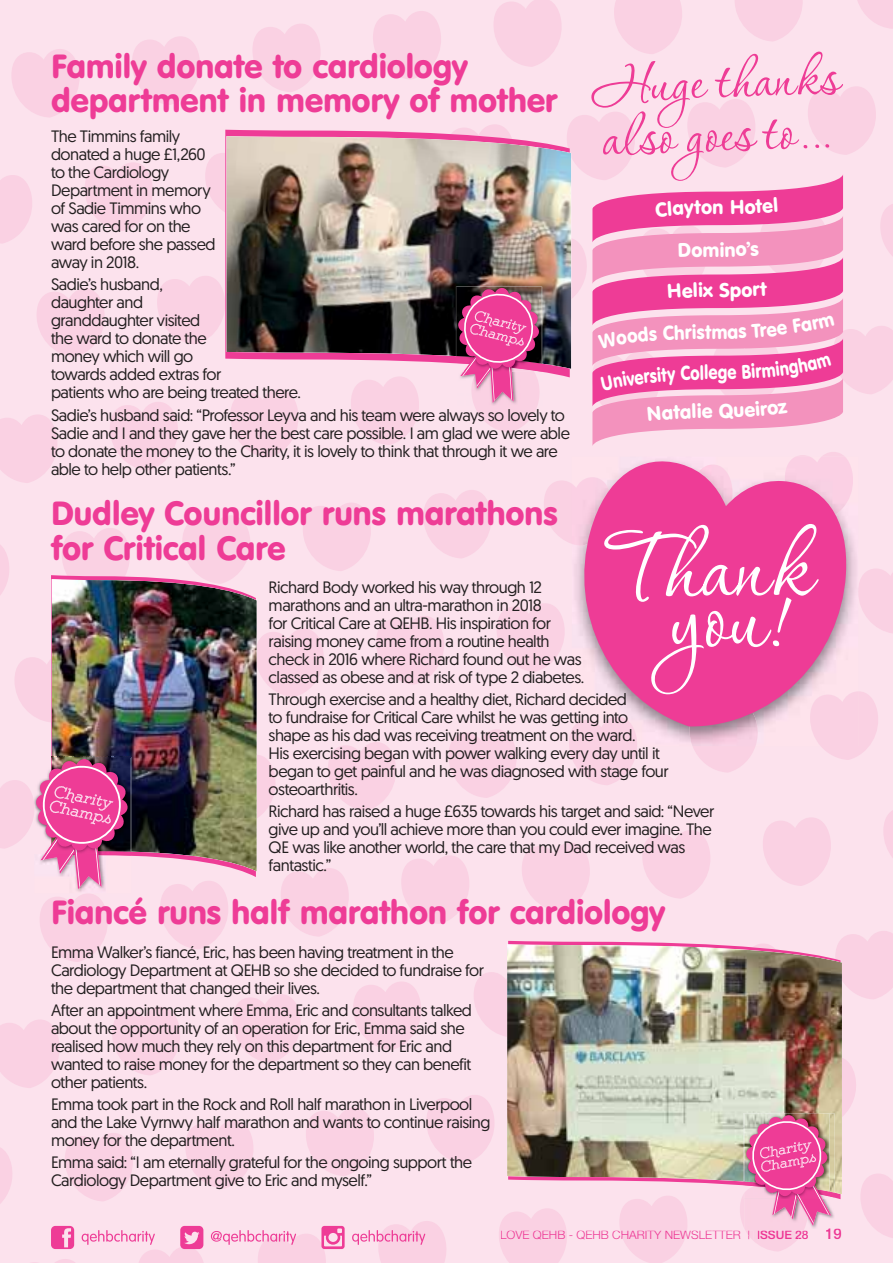
<style>
.page{position:relative;width:893px;height:1263px;background:#fff}
.page>*{position:absolute;margin:0;border:0;box-sizing:border-box;transform-origin:0 0}
.t1{font:33px/34.5px "VAG Rounded BT";letter-spacing:-.015em;color:#ee3c96}
.t2{font:19.5px "VAG Rounded BT";color:#fff}
.t3{font:19.5px "VAG Rounded BT";color:#fff;scale:.95 1}
.t4{font:19.5px "VAG Rounded BT";color:#fff;scale:.84 1}
.t5{font:16.5px/18px "Geomanist";letter-spacing:-.03em;color:#231f20}
.t6{font:500 15px "Helvetica Neue";color:#ed3995}
.t7{font:300 12px "Helvetica Neue";color:#ed3594}
.t8{font:500 12px "Helvetica Neue";color:#ed3594}
.s1{color:#ed3995}
.s2{font-weight:300}
</style>
<div class="page">
<img style="left:0;top:0;width:893px;height:1263px">
<h1 class="t1" style="left:51px;top:50px;width:508px">Family donate to cardiology department in memory of mother</h1>
<p class="t5" style="left:51px;top:129px;width:166px">The Timmins family donated a huge £1,260 to the Cardiology<br>Department in memory of Sadie Timmins who was cared for on the ward before she passed away in 2018.</p>
<p class="t5" style="left:51px;top:278px;width:251px">Sadie’s husband,<br>daughter and<br>granddaughter visited<br>the ward to donate the<br>money which will go<br>towards added extras for<br>patients who are being treated there.</p>
<p class="t5" style="left:51px;top:408px;width:520px">Sadie’s husband said: “Professor Leyva and his team were always so lovely to Sadie and I and they gave her the best care possible. I am glad we were able to donate the money to the Charity, it is lovely to think that through it we are able to help other patients.”</p>
<h1 class="t1" style="left:51px;top:498px;width:508px">Dudley Councillor runs marathons for Critical Care</h1>
<p class="t2" style="left:712px;top:197px;width:13px">n</p>
<p class="t2" style="left:703px;top:240px;width:24px">mi</p>
<p class="t2" style="left:719px;top:280px;width:12px">S</p>
<p class="t3" style="left:705px;top:322px;width:25px">tm</p>
<p class="t4" style="left:709px;top:363px;width:24px">eg</p>
<p class="t5" style="left:269px;top:580px;width:317px">Richard Body worked his way through 12 marathons and an ultra-marathon in 2018<br>for Critical Care at QEHB. His inspiration for raising money came from a routine health check in 2016 where Richard found out he was classed as obese and at risk of type 2 diabetes.</p>
<p class="t5" style="left:269px;top:692px;width:401px">Through exercise and a healthy diet, Richard decided<br>to fundraise for Critical Care whilst he was getting into shape as his dad was receiving treatment on the ward.<br>His exercising began with power walking every day until it began to get painful and he was diagnosed with stage four osteoarthritis.</p>
<p class="t5" style="left:269px;top:805px;width:447px">Richard has raised a huge £635 towards his target and said: “Never give up and you’ll achieve more than you could ever imagine. The QE was like another world, the care that my Dad received was fantastic.”</p>
<h1 class="t1" style="left:51px;top:896px;width:616px">Fiancé runs half marathon for cardiology</h1>
<p class="t5" style="left:51px;top:945px;width:435px">Emma Walker’s fiancé, Eric, has been having treatment in the<br>Cardiology Department at QEHB so she decided to fundraise for the department that changed their lives.</p>
<p class="t5" style="left:51px;top:1003px;width:423px">After an appointment where Emma, Eric and consultants talked about the opportunity of an operation for Eric, Emma said she realised how much they rely on this department for Eric and wanted to raise money for the department so they can benefit other patients.</p>
<p class="t5" style="left:51px;top:1097px;width:441px">Emma took part in the Rock and Roll half marathon in Liverpool and the Lake Vyrnwy half marathon and wants to continue raising money for the department.</p>
<p class="t5" style="left:51px;top:1155px;width:423px">Emma said: “I am eternally grateful for the ongoing support the<br>Cardiology Department give to Eric and myself.”</p>
<p class="t7" style="left:500px;top:1231px;width:242px">LOVE QEHB <span class="s1">- QEHB</span> CHARITY NEW<span class="s1">SLETTER</span></p>
<p class="t8" style="left:747px;top:1228px;width:63px"><span class="s2">|</span> ISSUE 28</p>
<p class="t6" style="left:825px;top:1225px;width:18px">19</p>
</div>
